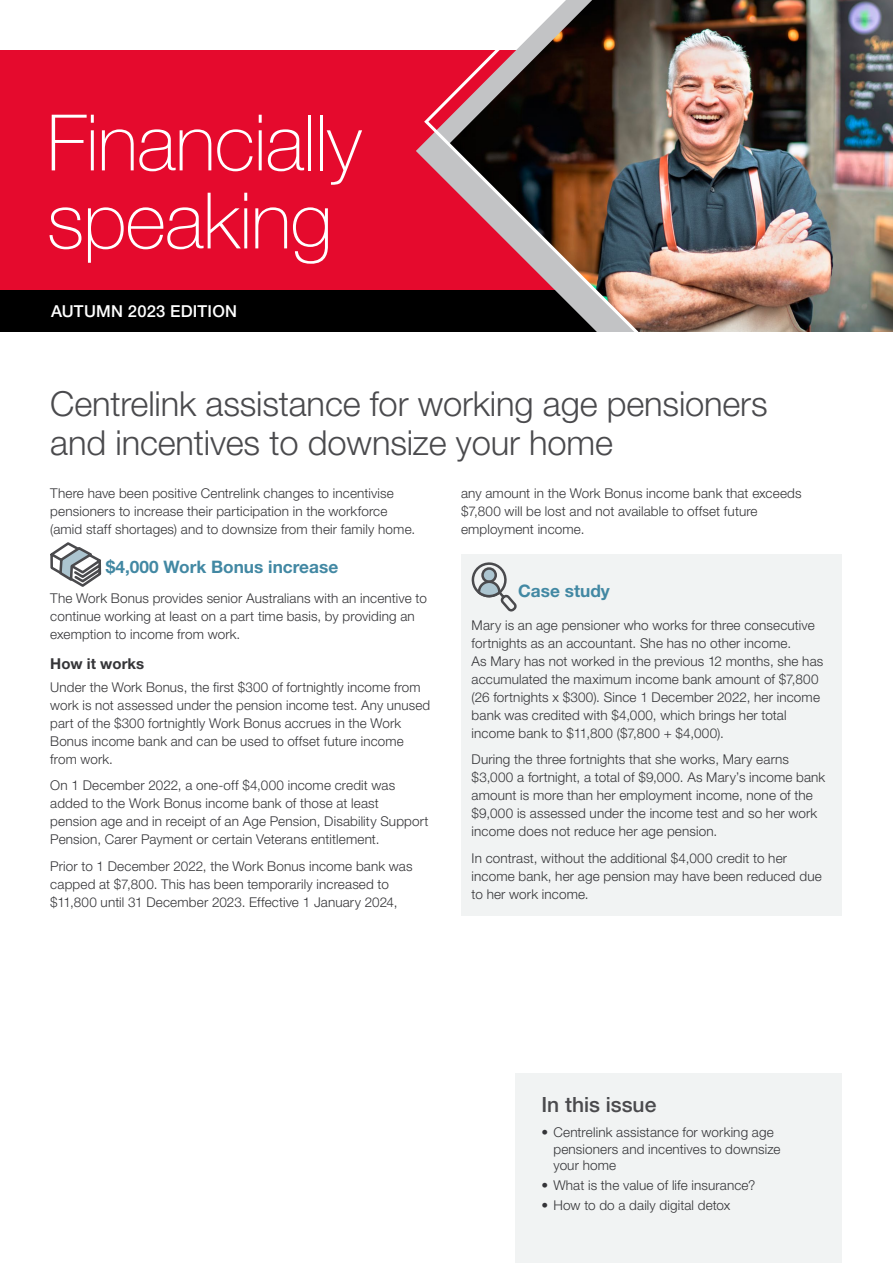
<style>
.page{position:relative;width:893px;height:1263px;background:#fff}
.page>*{position:absolute;margin:0;border:0;box-sizing:border-box;transform-origin:0 0}
.t1{font:100 78px/78px "Helvetica Neue LT Std";letter-spacing:-.015em;color:#fff}
.t2{font:300 34.5px/39px "Helvetica Neue LT Std";letter-spacing:-.005em;color:#4a4a4d}
.t3{font:500 21px "Helvetica Neue LT Std";letter-spacing:-.005em;color:#4a4a4d}
.t4{font:700 17.25px "Helvetica Neue LT Std";color:#4288a3}
.t5{font:500 16.5px "Helvetica Neue LT Std";letter-spacing:.015em;color:#fff}
.t6{font:700 15px "Helvetica Neue LT Std";color:#353538}
.t7{font:300 13.5px/18px "Helvetica Neue LT Std";letter-spacing:.01em;color:#353538}
</style>
<div class="page">
<div style="left:516px;top:1073px;width:326px;height:190px;background:#f1f3f3"></div>
<svg style="left:50px;top:542px;width:52px;height:45px"></svg>
<div style="left:461px;top:554px;width:381px;height:362px;background:#f1f3f3"></div>
<svg style="left:471px;top:562px;width:46px;height:50px"></svg>
<div style="left:0;top:50px;width:564px;height:241px;background:#e50a2d"></div>
<div style="left:0;top:290px;width:608px;height:42px;background:#000"></div>
<img style="left:639px;top:0;width:254px;height:332px">
<svg style="left:424px;top:0;width:215px;height:332px"></svg>
<h1 class="t1" style="left:47px;top:104px;width:316px">Financially speaking</h1>
<p class="t5" style="left:51px;top:302px;width:188px">Autumn 2023 Edition</p>
<h2 class="t2" style="left:50px;top:383px;width:719px">Centrelink assistance for working age pensioners and incentives to downsize your home</h2>
<p class="t7" style="left:50px;top:484px;width:366px">There have been positive Centrelink changes to incentivise pensioners to increase their participation in the workforce (amid staff shortages) and to downsize from their family home.</p>
<p class="t4" style="left:106px;top:557px;width:234px">$4,000 Work Bonus increase</p>
<p class="t7" style="left:50px;top:589px;width:378px">The Work Bonus provides senior Australians with an incentive to continue working at least on a part time basis, by providing an exemption to income from work.</p>
<p class="t6" style="left:50px;top:655px;width:95px">How it works</p>
<p class="t7" style="left:50px;top:677px;width:381px">Under the Work Bonus, the first $300 of fortnightly income from work is not assessed under the pension income test. Any unused part of the $300 fortnightly Work Bonus accrues in the Work Bonus income bank and can be used to offset future income from work.</p>
<p class="t7" style="left:50px;top:776px;width:380px">On 1 December 2022, a one-off $4,000 income credit was added to the Work Bonus income bank of those at least pension age and in receipt of an Age Pension, Disability Support Pension, Carer Payment or certain Veterans entitlement.</p>
<p class="t7" style="left:50px;top:856px;width:364px">Prior to 1 December 2022, the Work Bonus income bank was capped at $7,800. This has been temporarily increased to $11,800 until 31 December 2023. Effective 1 January 2024,</p>
<p class="t7" style="left:461px;top:484px;width:342px">any amount in the Work Bonus income bank that exceeds $7,800 will be lost and not available to offset future employment income.</p>
<p class="t4" style="left:518px;top:580px;width:93px">Case study</p>
<p class="t7" style="left:472px;top:615px;width:353px">Mary is an age pensioner who works for three consecutive fortnights as an accountant. She has no other income.<br>As Mary has not worked in the previous 12 months, she has accumulated the maximum income bank amount of $7,800 (26 fortnights x $300). Since 1 December 2022, her income bank was credited with $4,000, which brings her total income bank to $11,800 ($7,800 + $4,000).</p>
<p class="t7" style="left:472px;top:750px;width:355px">During the three fortnights that she works, Mary earns $3,000 a fortnight, a total of $9,000. As Mary’s income bank amount is more than her employment income, none of the $9,000 is assessed under the income test and so her work income does not reduce her age pension.</p>
<p class="t7" style="left:472px;top:848px;width:352px">In contrast, without the additional $4,000 credit to her income bank, her age pension may have been reduced due to her work income.</p>
<h3 class="t3" style="left:541px;top:1092px;width:116px">In this issue</h3>
<p class="t7" style="left:553px;top:1124px;width:229px;line-height:16.5px;text-indent:-12px">• Centrelink assistance for working age pensioners and incentives to downsize your home</p>
<p class="t7" style="left:541px;top:1176px;width:215px">• What is the value of life insurance?</p>
<p class="t7" style="left:541px;top:1196px;width:190px">• How to do a daily digital detox</p>
</div>
